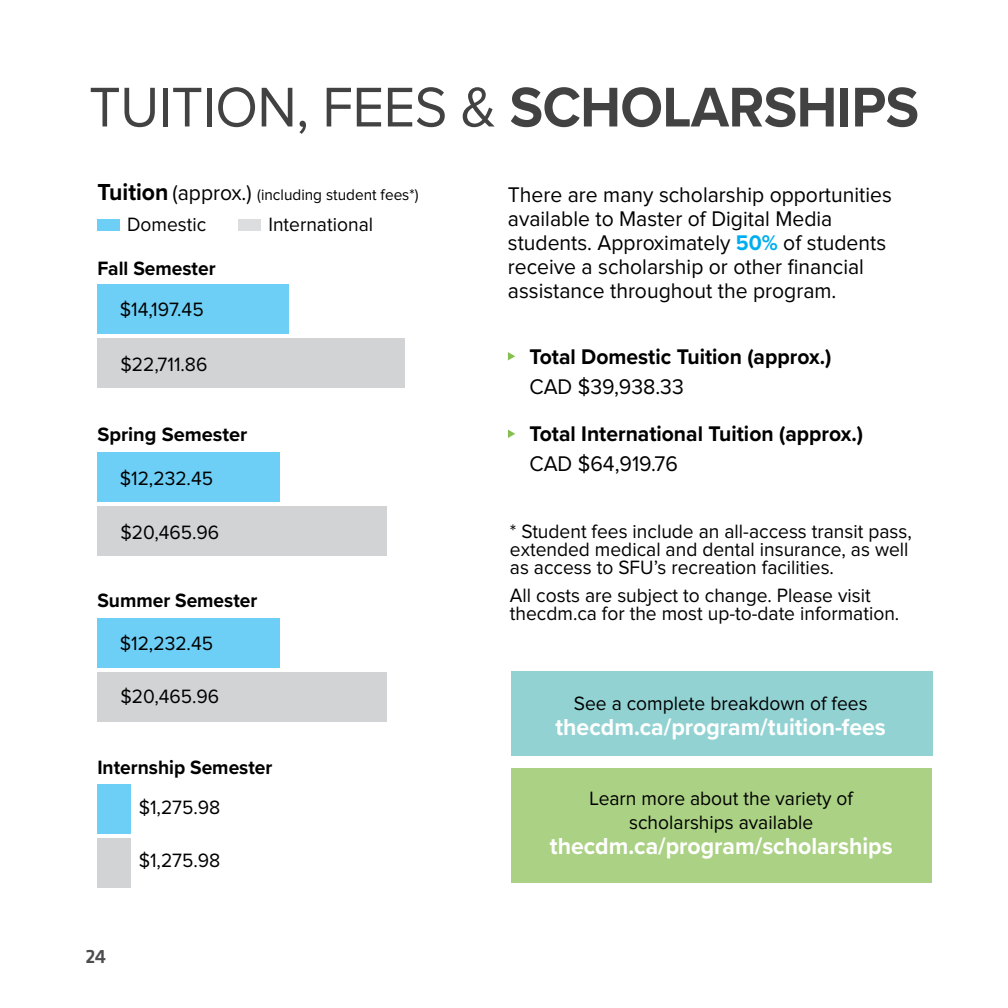
<style>
.page{position:relative;width:1008px;height:1008px;background:#fff}
.page>*{position:absolute;margin:0;border:0;box-sizing:border-box;transform-origin:0 0}
.t1{font:58px "Proxima Nova";letter-spacing:-.01em;color:#424243;scale:.96 1}
.t2{font:700 24px "Proxima Nova";color:#fff;scale:.96 1}
.t3{font:22px/24px "Proxima Nova";color:#000;scale:.96 1}
.t4{font:700 22px "Proxima Nova";color:#000;scale:.96 1}
.t5{font:20px/18px "Proxima Nova";color:#000;scale:.96 1}
.t6{font:700 20px "Proxima Nova";color:#000;scale:.96 1}
.t7{font:700 20px "Proxima Nova";color:#000}
.t8{font:500 20px "Klavika";color:#4d4d4f}
.t9{font:16px "Proxima Nova";color:#000;scale:.96 1}
.s1{font-weight:700}
.s2{font-weight:700;font-size:24px}
.s3{font-size:22px}
.s4{font-weight:700;color:#00aeef}
</style>
<div class="page">
<div style="left:511px;top:671px;width:422px;height:85px;background:#92d2d2"></div>
<div style="left:97px;top:618px;width:182px;height:50px;background:#6dcff6"></div>
<div style="left:97px;top:672px;width:290px;height:50px;background:#d1d3d4"></div>
<div style="left:97px;top:284px;width:192px;height:49px;background:#6dcff6"></div>
<div style="left:97px;top:453px;width:182px;height:49px;background:#6dcff6"></div>
<div style="left:97px;top:784px;width:34px;height:50px;background:#6dcff6"></div>
<div style="left:97px;top:338px;width:308px;height:50px;background:#d1d3d4"></div>
<div style="left:97px;top:506px;width:290px;height:50px;background:#d1d3d4"></div>
<div style="left:97px;top:839px;width:34px;height:49px;background:#d1d3d4"></div>
<div style="left:97px;top:219px;width:23px;height:12px;background:#6dcff6"></div>
<div style="left:238px;top:219px;width:23px;height:12px;background:#dcddde"></div>
<div style="left:512px;top:769px;width:420px;height:114px;background:#aad184"></div>
<svg style="left:508px;top:352px;width:7px;height:9px"></svg>
<svg style="left:508px;top:430px;width:7px;height:8px"></svg>
<h1 class="t1" style="left:89px;top:81px;width:866px">TUITION, FEES &amp; <span class="s1">SCHOLARSHIPS</span></h1>
<p class="t9" style="left:97px;top:188px;width:336px"><span class="s2">Tuition</span> <span class="s3">(approx.)</span> (including student fees*)</p>
<p class="t5" style="left:127px;top:216px;width:84px">Domestic</p>
<p class="t5" style="left:268px;top:216px;width:111px">International</p>
<p class="t6" style="left:97px;top:253px;width:125px">Fall Semester</p>
<p class="t5" style="left:120px;top:302px;width:89px">$14,197.45</p>
<p class="t5" style="left:121px;top:356px;width:92px">$22,711.86</p>
<p class="t7" style="left:97px;top:419px;width:152px">Spring Semester</p>
<p class="t5" style="left:120px;top:470px;width:99px">$12,232.45</p>
<p class="t5" style="left:121px;top:524px;width:104px">$20,465.96</p>
<p class="t6" style="left:97px;top:585px;width:168px">Summer Semester</p>
<p class="t5" style="left:120px;top:636px;width:99px">$12,232.45</p>
<p class="t5" style="left:121px;top:688px;width:104px">$20,465.96</p>
<p class="t6" style="left:97px;top:752px;width:184px">Internship Semester</p>
<p class="t5" style="left:139px;top:799px;width:87px">$1,275.98</p>
<p class="t8" style="left:85px;top:945px;width:22px">24</p>
<p class="t5" style="left:139px;top:852px;width:87px">$1,275.98</p>
<p class="t3" style="left:508px;top:184px;width:402px">There are many scholarship opportunities available to Master of Digital Media students. Approximately <span class="s4">50%</span> of students receive a scholarship or other financial assistance throughout the program.</p>
<p class="t4" style="left:530px;top:341px;width:316px">Total Domestic Tuition (approx.)</p>
<p class="t3" style="left:530px;top:376px;width:162px">CAD $39,938.33</p>
<p class="t4" style="left:530px;top:417px;width:349px">Total International Tuition (approx.)</p>
<p class="t3" style="left:530px;top:452px;width:156px">CAD $64,919.76</p>
<p class="t5" style="left:510px;top:524px;width:420px">* Student fees include an all-access transit pass, extended medical and dental insurance, as well as access to SFU’s recreation facilities.</p>
<p class="t5" style="left:510px;top:588px;width:407px">All costs are subject to change. Please visit thecdm.ca for the most up-to-date information.</p>
<p class="t5" style="left:574px;top:695px;width:307px">See a complete breakdown of fees</p>
<p class="t2" style="left:555px;top:709px;width:346px">thecdm.ca/program/tuition-fees</p>
<p class="t5" style="left:590px;top:787px;width:276px;line-height:24px;text-align:center">Learn more about the variety of scholarships available</p>
<p class="t2" style="left:550px;top:828px;width:359px">thecdm.ca/program/scholarships</p>
</div>
